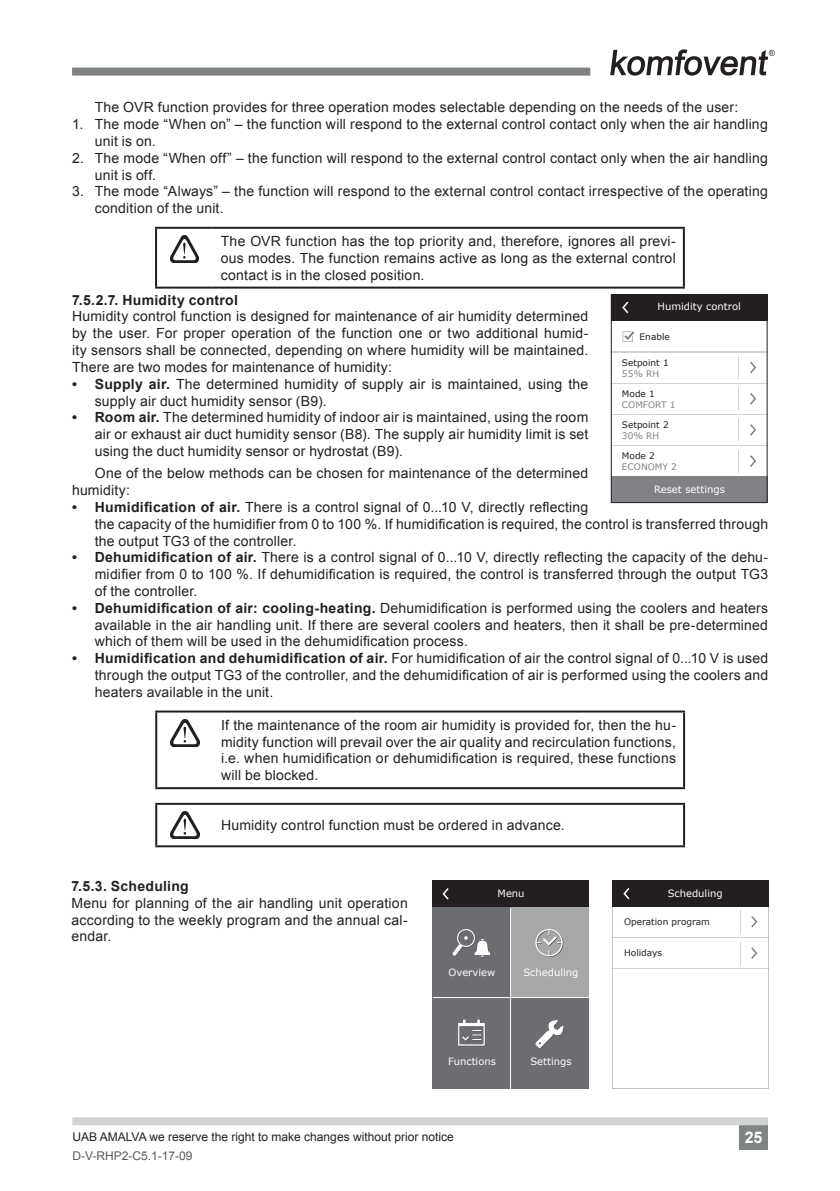
<style>
.page{position:relative;width:840px;height:1191px;background:#fff}
.page>*{position:absolute;margin:0;border:0;box-sizing:border-box;transform-origin:0 0}
.t1{font:700 16px "Arial";color:#fff}
.Tekstas_BULLET_EN{font:14px/16.8px "Arial";letter-spacing:.015em;color:#231f20;text-align:justify}
.DĖMESIO_EN{font:14px/16.8px "Arial";letter-spacing:.02em;color:#231f20;text-align:justify}
.Tekstas_neatitraukta{font:14px/16.8px "Arial";letter-spacing:.015em;color:#231f20;text-align:justify}
.Tekstas_TAB_EN{font:14px/16.8px "Arial";letter-spacing:.015em;color:#231f20}
.Tekstas_atititraukta{font:14px/16.8px "Arial";letter-spacing:.015em;color:#231f20}
.Antraste_4{font:700 14px "Arial";letter-spacing:.02em;color:#231f20}
.Antraste_3{font:700 14px "Arial";letter-spacing:.02em;color:#231f20}
.t2{font:12px "Arial";color:#231f20}
.t3{font:12px "Arial";color:#57585a}
.EKRANO_txt_baltas{font:10px "Verdana";color:#fff}
.EKRANO_txt{font:9px "Verdana";color:#231f20}
.EKRANO_txt-2{font:9px "Verdana";color:#808285}
.s1{font-weight:700}
</style>
<div class="page">
<div style="left:72px;top:68px;width:518px;height:8px;background:#808384"></div>
<div style="left:739px;top:1119px;width:28px;height:30px;background:#808384"></div>
<div style="left:72px;top:1117px;width:695px;height:8px;background:#d1d3d4"></div>
<svg style="left:610px;top:49px;width:164px;height:27px"></svg>
<hr style="left:155px;top:710px;width:58px;height:2px;background:#231f20">
<hr style="left:155px;top:712px;width:2px;height:75px;background:#231f20">
<hr style="left:213px;top:710px;width:471px;height:2px;background:#231f20">
<hr style="left:682px;top:712px;width:2px;height:75px;background:#231f20">
<hr style="left:155px;top:787px;width:58px;height:2px;background:#231f20">
<hr style="left:213px;top:787px;width:471px;height:2px;background:#231f20">
<img style="left:170px;top:719px;width:29px;height:27px">
<hr style="left:155px;top:803px;width:58px;height:2px;background:#231f20">
<hr style="left:155px;top:805px;width:2px;height:40px;background:#231f20">
<hr style="left:213px;top:803px;width:471px;height:2px;background:#231f20">
<hr style="left:682px;top:805px;width:2px;height:40px;background:#231f20">
<hr style="left:155px;top:845px;width:58px;height:2px;background:#231f20">
<hr style="left:213px;top:845px;width:471px;height:2px;background:#231f20">
<img style="left:170px;top:812px;width:29px;height:26px">
<hr style="left:610px;top:351px;width:156px;height:2px;background:#d1d2d4">
<hr style="left:610px;top:383px;width:156px;height:1px;background:#d1d2d4">
<hr style="left:610px;top:414px;width:156px;height:1px;background:#d1d2d4">
<hr style="left:610px;top:445px;width:156px;height:1px;background:#d1d2d4">
<div style="left:610px;top:295px;width:156px;height:26px;background:#231f20"></div>
<div style="left:610px;top:477px;width:156px;height:26px;background:#808285"></div>
<svg style="left:622px;top:302px;width:6px;height:11px"></svg>
<svg style="left:750px;top:362px;width:5px;height:11px"></svg>
<svg style="left:750px;top:393px;width:5px;height:11px"></svg>
<svg style="left:750px;top:424px;width:5px;height:12px"></svg>
<svg style="left:750px;top:455px;width:5px;height:12px"></svg>
<div style="left:610px;top:294px;width:157px;height:209px;border:1px solid #231f20"></div>
<svg style="left:622px;top:331px;width:12px;height:11px"></svg>
<hr style="left:155px;top:227px;width:58px;height:2px;background:#231f20">
<hr style="left:155px;top:229px;width:2px;height:58px;background:#231f20">
<hr style="left:213px;top:227px;width:471px;height:2px;background:#231f20">
<hr style="left:682px;top:229px;width:2px;height:58px;background:#231f20">
<hr style="left:155px;top:287px;width:58px;height:2px;background:#231f20">
<hr style="left:213px;top:287px;width:471px;height:2px;background:#231f20">
<img style="left:170px;top:236px;width:29px;height:26px">
<svg style="left:612px;top:880px;width:156px;height:209px"></svg>
<div style="left:432px;top:907px;width:156px;height:182px;background:#6c6d70"></div>
<hr style="left:432px;top:997px;width:156px;height:1px;background:#fff">
<hr style="left:510px;top:907px;width:1px;height:182px;background:#fff">
<div style="left:510px;top:906px;width:78px;height:92px;background:#a6a7a9"></div>
<div style="left:432px;top:880px;width:156px;height:27px;background:#231f20"></div>
<svg style="left:442px;top:888px;width:6px;height:11px"></svg>
<svg style="left:535px;top:1020px;width:29px;height:28px"></svg>
<svg style="left:452px;top:929px;width:38px;height:28px"></svg>
<svg style="left:535px;top:929px;width:28px;height:28px"></svg>
<svg style="left:458px;top:1019px;width:27px;height:27px"></svg>
<p class="Tekstas_atititraukta" style="left:95px;top:99px;width:645px">The OVR function provides for three operation modes selectable depending on the needs of the user:</p>
<p class="Tekstas_TAB_EN" style="left:95px;top:116px;width:674px;text-indent:-23px">1. The mode “When on” – the function will respond to the external control contact only when the air handling unit is on.</p>
<p class="Tekstas_TAB_EN" style="left:95px;top:149px;width:674px;text-indent:-23px">2. The mode “When off” – the function will respond to the external control contact only when the air handling unit is off.</p>
<p class="Tekstas_TAB_EN" style="left:95px;top:183px;width:674px;text-indent:-23px">3. The mode “Always” – the function will respond to the external control contact irrespective of the operating condition of the unit.</p>
<p class="DĖMESIO_EN" style="left:221px;top:232px;width:456px">The OVR function has the top priority and, therefore, ignores all previ&shy;ous modes. The function remains active as long as the external control contact is in the closed position.</p>
<p class="Antraste_4" style="left:72px;top:290px;width:167px">7.5.2.7. Humidity control</p>
<p class="Tekstas_neatitraukta" style="left:72px;top:308px;width:517px">Humidity control function is designed for maintenance of air humidity determined by the user. For proper operation of the function one or two additional humid&shy;ity sensors shall be connected, depending on where humidity will be maintained.<br>There are two modes for maintenance of humidity:</p>
<p class="Tekstas_BULLET_EN" style="left:95px;top:375px;width:495px;text-indent:-23px"><span class="s1">• Supply air.</span> The determined humidity of supply air is maintained, using the supply air duct humidity sensor (B9).</p>
<p class="Tekstas_BULLET_EN" style="left:95px;top:409px;width:495px;text-indent:-23px"><span class="s1">• Room air.</span> The determined humidity of indoor air is maintained, using the room air or exhaust air duct humidity sensor (B8). The supply air humidity limit is set using the duct humidity sensor or hydrostat (B9).</p>
<p class="Tekstas_atititraukta" style="left:72px;top:465px;width:517px;text-indent:23px">One of the below methods can be chosen for maintenance of the determined humidity:</p>
<p class="Tekstas_BULLET_EN" style="left:95px;top:498px;width:674px;text-align:left;text-indent:-23px"><span class="s1">• Humidification of air.</span> There is a control signal of 0...10 V, directly reflecting<br>the capacity of the humidifier from 0 to 100 %. If humidification is required, the control is transferred through the output TG3 of the controller.</p>
<p class="Tekstas_BULLET_EN" style="left:95px;top:549px;width:674px;text-indent:-23px"><span class="s1">• Dehumidification of air.</span> There is a control signal of 0...10 V, directly reflecting the capacity of the dehu&shy;midifier from 0 to 100 %. If dehumidification is required, the control is transferred through the output TG3 of the controller.</p>
<p class="Tekstas_BULLET_EN" style="left:95px;top:599px;width:674px;text-indent:-23px"><span class="s1">• Dehumidification of air: cooling-heating.</span> Dehumidification is performed using the coolers and heaters available in the air handling unit. If there are several coolers and heaters, then it shall be pre-determined which of them will be used in the dehumidification process.</p>
<p class="Tekstas_BULLET_EN" style="left:95px;top:650px;width:674px;text-indent:-23px"><span class="s1">• Humidification and dehumidification of air.</span> For humidification of air the control signal of 0...10 V is used through the output TG3 of the controller, and the dehumidification of air is performed using the coolers and heaters available in the unit.</p>
<p class="DĖMESIO_EN" style="left:221px;top:716px;width:456px">If the maintenance of the room air humidity is provided for, then the hu&shy;midity function will prevail over the air quality and recirculation functions, i.e. when humidification or dehumidification is required, these functions will be blocked.</p>
<p class="DĖMESIO_EN" style="left:221px;top:816px;width:345px">Humidity control function must be ordered in advance.</p>
<p class="EKRANO_txt_baltas" style="left:657px;top:300px;width:85px">Humidity control</p>
<p class="EKRANO_txt" style="left:639px;top:330px;width:32px">Enable</p>
<p class="EKRANO_txt" style="left:621px;top:356px;width:48px">Setpoint 1</p>
<p class="EKRANO_txt-2" style="left:621px;top:367px;width:39px">55% RH</p>
<p class="EKRANO_txt" style="left:621px;top:387px;width:34px">Mode 1</p>
<p class="EKRANO_txt-2" style="left:621px;top:398px;width:55px">COMFORT 1</p>
<p class="EKRANO_txt" style="left:621px;top:419px;width:48px">Setpoint 2</p>
<p class="EKRANO_txt-2" style="left:621px;top:429px;width:39px">30% RH</p>
<p class="EKRANO_txt" style="left:621px;top:450px;width:34px">Mode 2</p>
<p class="EKRANO_txt-2" style="left:621px;top:461px;width:56px">ECONOMY 2</p>
<p class="EKRANO_txt_baltas" style="left:653px;top:482px;width:72px">Reset settings</p>
<p class="Antraste_3" style="left:71px;top:876px;width:119px">7.5.3. Scheduling</p>
<p class="Tekstas_neatitraukta" style="left:71px;top:894px;width:337px">Menu for planning of the air handling unit operation according to the weekly program and the annual cal&shy;endar.</p>
<p class="EKRANO_txt_baltas" style="left:497px;top:886px;width:29px">Menu</p>
<p class="EKRANO_txt_baltas" style="left:448px;top:965px;width:48px">Overview</p>
<p class="EKRANO_txt_baltas" style="left:523px;top:965px;width:56px">Scheduling</p>
<p class="EKRANO_txt_baltas" style="left:448px;top:1054px;width:49px">Functions</p>
<p class="EKRANO_txt_baltas" style="left:530px;top:1054px;width:43px">Settings</p>
<p class="EKRANO_txt_baltas" style="left:667px;top:886px;width:56px">Scheduling</p>
<p class="EKRANO_txt" style="left:623px;top:916px;width:87px">Operation program</p>
<p class="EKRANO_txt" style="left:623px;top:946px;width:40px">Holidays</p>
<p class="t2" style="left:72px;top:1129px;width:383px">UAB AMALVA we reserve the right to make changes without prior notice</p>
<p class="t1" style="left:744px;top:1126px;width:19px">25</p>
<p class="t3" style="left:72px;top:1147px;width:122px">D-V-RHP2-C5.1-17-09</p>
</div>
